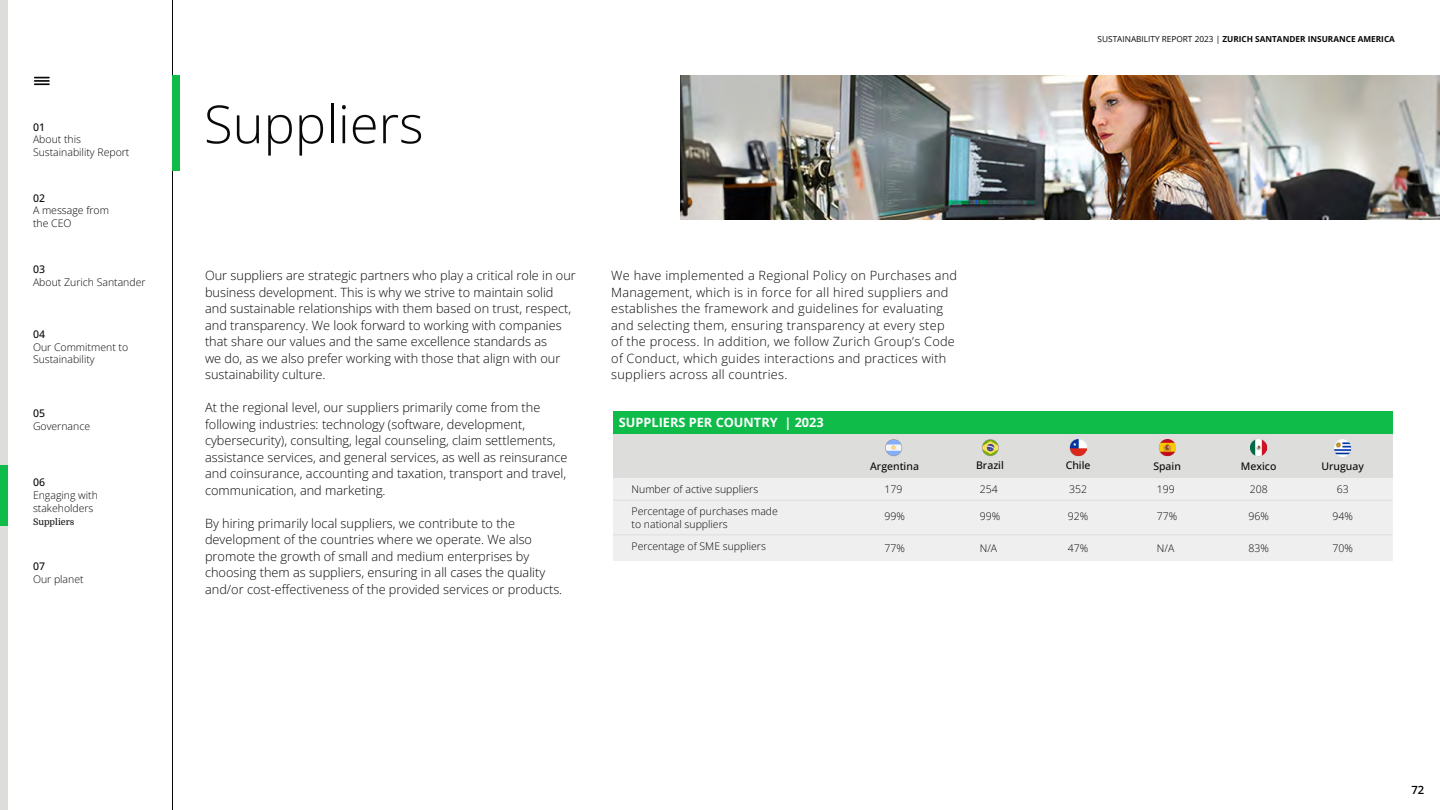
<style>
.page{position:relative;width:1440px;height:810px;background:#fff}
.page>*{position:absolute;margin:0;border:0;box-sizing:border-box;transform-origin:0 0}
.t1{font:300 52.5px "Open Sans";color:#080808}
.t2{font:300 12.75px/16.5px "Open Sans";color:#080808}
.t3{font:300 12.75px/16.5px "Open Sans";letter-spacing:.02em;color:#080808}
.t4{font:700 12.75px "Open Sans";color:#fff}
.t5{font:600 11.25px "Open Sans";color:#000}
.t6{font:300 10.5px/12.6px "Open Sans";color:#080808}
.t7{font:500 10.5px "Open Sans";color:#080808}
.t8{font:300 10.5px/12.6px "Open Sans";color:#000}
.t9{font:9px "Domine";color:#080808}
.t10{font:700 8.25px "Open Sans";color:#080808}
.s1{font-weight:400}
</style>
<div class="page">
<div style="left:0;top:0;width:8px;height:810px;background:#dddddb"></div>
<div style="left:0;top:465px;width:8px;height:61px;background:#0fbc49"></div>
<hr style="left:172px;top:0;width:1px;height:810px;background:#080808">
<svg style="left:34px;top:77px;width:16px;height:8px"></svg>
<img style="left:680px;top:75px;width:760px;height:145px">
<div style="left:172px;top:75px;width:8px;height:96px;background:#0fbc49"></div>
<div style="left:613px;top:411px;width:779px;height:23px;background:#0fbc49"></div>
<div style="left:613px;top:456px;width:779px;height:105px;background:#efefef"></div>
<div style="left:613px;top:434px;width:779px;height:43px;background:#dddddb"></div>
<hr style="left:613px;top:500px;width:779px;height:1px;background:#dddddb">
<hr style="left:613px;top:534px;width:779px;height:1px;background:#dddddb">
<img style="left:1335px;top:440px;width:16px;height:16px">
<img style="left:1251px;top:440px;width:16px;height:16px">
<svg style="left:982px;top:439px;width:17px;height:17px"></svg>
<img style="left:982px;top:440px;width:16px;height:16px;border-radius:8px">
<svg style="left:885px;top:439px;width:17px;height:17px"></svg>
<img style="left:1070px;top:440px;width:16px;height:16px">
<img style="left:886px;top:440px;width:16px;height:16px;border-radius:8px">
<img style="left:1159px;top:440px;width:16px;height:16px">
<p class="t7" style="left:33px;top:119px;width:14px">01</p>
<p class="t6" style="left:33px;top:133px;width:98px">About this<br>Sustainability Report</p>
<p class="t7" style="left:33px;top:191px;width:14px">02</p>
<p class="t8" style="left:33px;top:204px;width:78px">A message from the CEO</p>
<p class="t7" style="left:33px;top:262px;width:14px">03</p>
<p class="t6" style="left:33px;top:275px;width:114px">About Zurich Santander</p>
<p class="t7" style="left:33px;top:327px;width:14px">04</p>
<p class="t6" style="left:33px;top:340px;width:97px">Our Commitment to<br>Sustainability</p>
<p class="t7" style="left:33px;top:406px;width:14px">05</p>
<p class="t6" style="left:33px;top:419px;width:59px">Governance</p>
<p class="t7" style="left:33px;top:475px;width:14px">06</p>
<p class="t6" style="left:33px;top:489px;width:66px">Engaging with stakeholders</p>
<p class="t9" style="left:33px;top:517px;width:43px">Suppliers</p>
<p class="t7" style="left:33px;top:559px;width:14px">07</p>
<p class="t6" style="left:33px;top:573px;width:52px">Our planet</p>
<h1 class="t1" style="left:204px;top:88px;width:221px">Suppliers</h1>
<p class="t10" style="left:1098px;top:33px;width:299px"><span class="s1">SUSTAINABILITY REPORT 2023 |</span> ZURICH SANTANDER INSURANCE AMERICA</p>
<p class="t2" style="left:205px;top:267px;width:372px">Our suppliers are strategic partners who play a critical role in our business development. This is why we strive to maintain solid and sustainable relationships with them based on trust, respect, and transparency. We look forward to working with companies that share our values and the same excellence standards as<br>we do, as we also prefer working with those that align with our sustainability culture.</p>
<p class="t2" style="left:205px;top:399px;width:364px">At the regional level, our suppliers primarily come from the following industries: technology (software, development, cybersecurity), consulting, legal counseling, claim settlements, assistance services, and general services, as well as reinsurance and coinsurance, accounting and taxation, transport and travel, communication, and marketing.</p>
<p class="t2" style="left:205px;top:514px;width:359px">By hiring primarily local suppliers, we contribute to the development of the countries where we operate. We also promote the growth of small and medium enterprises by choosing them as suppliers, ensuring in all cases the quality and/or cost-effectiveness of the provided services or products.</p>
<p class="t3" style="left:611px;top:267px;width:347px">We have implemented a Regional Policy on Purchases and Management, which is in force for all hired suppliers and establishes the framework and guidelines for evaluating and selecting them, ensuring transparency at every step of the process. In addition, we follow Zurich Group’s Code of Conduct, which guides interactions and practices with suppliers across all countries.</p>
<p class="t4" style="left:619px;top:414px;width:207px">SUPPLIERS PER COUNTRY | 2023</p>
<p class="t7" style="left:870px;top:459px;width:50px">Argentina</p>
<p class="t7" style="left:1153px;top:459px;width:29px">Spain</p>
<p class="t7" style="left:1241px;top:459px;width:37px">Mexico</p>
<p class="t7" style="left:1321px;top:459px;width:44px">Uruguay</p>
<p class="t6" style="left:884px;top:483px;width:19px">179</p>
<p class="t6" style="left:884px;top:510px;width:22px">99%</p>
<p class="t6" style="left:884px;top:541px;width:22px">77%</p>
<p class="t7" style="left:976px;top:458px;width:29px">Brazil</p>
<p class="t7" style="left:1066px;top:458px;width:26px">Chile</p>
<p class="t6" style="left:632px;top:478px;width:148px;line-height:22.4px">Number of active suppliers<br>Percentage of purchases made</p>
<p class="t6" style="left:632px;top:513px;width:136px;line-height:22.4px">to national suppliers<br>Percentage of SME suppliers</p>
<p class="t6" style="left:1337px;top:483px;width:13px">63</p>
<p class="t6" style="left:1332px;top:510px;width:22px">94%</p>
<p class="t6" style="left:1332px;top:541px;width:22px">70%</p>
<p class="t6" style="left:1250px;top:483px;width:19px">208</p>
<p class="t6" style="left:1248px;top:510px;width:22px">96%</p>
<p class="t6" style="left:1248px;top:541px;width:22px">83%</p>
<p class="t6" style="left:1157px;top:483px;width:19px">199</p>
<p class="t6" style="left:1157px;top:510px;width:22px">77%</p>
<p class="t6" style="left:1157px;top:541px;width:19px">N/A</p>
<p class="t6" style="left:1069px;top:483px;width:19px">352</p>
<p class="t6" style="left:1068px;top:510px;width:22px">92%</p>
<p class="t6" style="left:1068px;top:541px;width:22px">47%</p>
<p class="t6" style="left:980px;top:483px;width:19px">254</p>
<p class="t6" style="left:980px;top:510px;width:22px">99%</p>
<p class="t6" style="left:980px;top:541px;width:19px">N/A</p>
<p class="t5" style="left:1411px;top:782px;width:14px">72</p>
</div>
